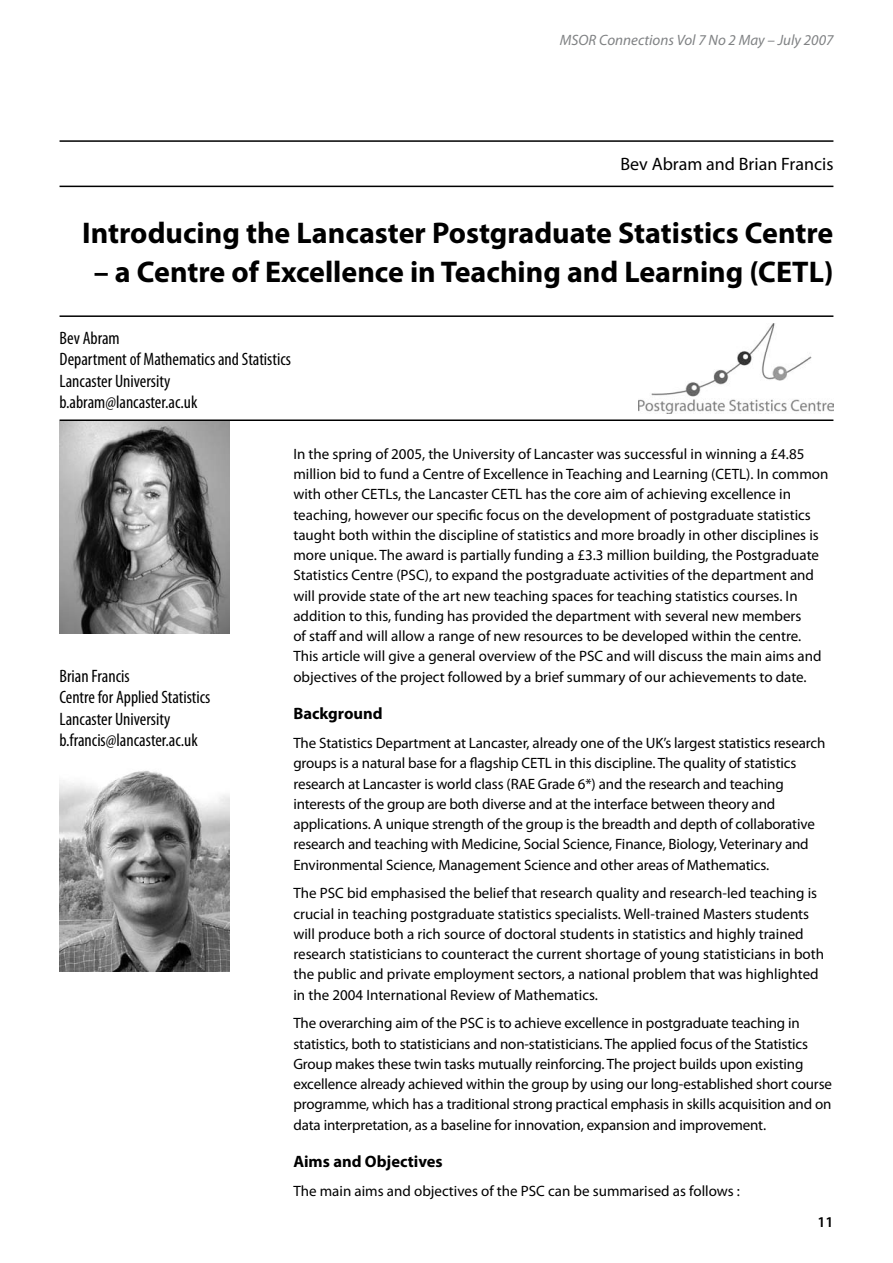
<style>
.page{position:relative;width:893px;height:1263px;background:#fff}
.page>*{position:absolute;margin:0;border:0;box-sizing:border-box;transform-origin:0 0}
.t1{font:700 30px "Myriad Pro";color:#000}
.t2{font:condensed 18px/21.6px "Myriad Pro";color:#000}
.t3{font:18px "Myriad Pro";color:#000}
.t4{font:700 16.5px "Myriad Pro";color:#000}
.t5{font:15px/20.2px "Myriad Pro";letter-spacing:-.005em;color:#000}
.t6{font:italic 15px "Myriad Pro";color:#808284}
.t7{font:600 15px "Myriad Pro";color:#000}
</style>
<div class="page">
<hr style="left:60px;top:140px;width:773px;height:2px;background:#000">
<hr style="left:60px;top:186px;width:773px;height:1px;background:#000">
<hr style="left:60px;top:315px;width:773px;height:2px;background:#000">
<hr style="left:60px;top:419px;width:773px;height:2px;background:#000">
<img style="left:60px;top:421px;width:170px;height:213px">
<img style="left:60px;top:771px;width:170px;height:201px">
<img style="left:639px;top:324px;width:194px;height:90px">
<p class="t6" style="left:560px;top:30px;width:275px">MSOR Connections Vol 7 No 2 May – July 2007</p>
<p class="t3" style="left:620px;top:153px;width:215px">Bev Abram and Brian Francis</p>
<h1 class="t1" style="left:82px;top:214px;width:753px">Introducing the Lancaster Postgraduate Statistics Centre</h1>
<h1 class="t1" style="left:94px;top:253px;width:741px">– a Centre of Excellence in Teaching and Learning (CETL)</h1>
<p class="t2" style="left:60px;top:327px;width:233px">Bev Abram<br>Department of Mathematics and Statistics<br>Lancaster University b.abram@lancaster.ac.uk</p>
<p class="t2" style="left:60px;top:664px;width:152px">Brian Francis<br>Centre for Applied Statistics<br>Lancaster University b.francis@lancaster.ac.uk</p>
<p class="t5" style="left:293px;top:443px;width:537px">In the spring of 2005, the University of Lancaster was successful in winning a £4.85 million bid to fund a Centre of Excellence in Teaching and Learning (CETL). In common with other CETLs, the Lancaster CETL has the core aim of achieving excellence in teaching, however our specific focus on the development of postgraduate statistics taught both within the discipline of statistics and more broadly in other disciplines is more unique. The award is partially funding a £3.3 million building, the Postgraduate Statistics Centre (PSC), to expand the postgraduate activities of the department and will provide state of the art new teaching spaces for teaching statistics courses. In addition to this, funding has provided the department with several new members<br>of staff and will allow a range of new resources to be developed within the centre.<br>This article will give a general overview of the PSC and will discuss the main aims and objectives of the project followed by a brief summary of our achievements to date.</p>
<p class="t4" style="left:293px;top:703px;width:91px">Background</p>
<p class="t5" style="left:293px;top:733px;width:533px">The Statistics Department at Lancaster, already one of the UK’s largest statistics research groups is a natural base for a flagship CETL in this discipline. The quality of statistics research at Lancaster is world class (RAE Grade 6*) and the research and teaching interests of the group are both diverse and at the interface between theory and applications. A unique strength of the group is the breadth and depth of collaborative research and teaching with Medicine, Social Science, Finance, Biology, Veterinary and Environmental Science, Management Science and other areas of Mathematics.</p>
<p class="t5" style="left:293px;top:883px;width:532px">The PSC bid emphasised the belief that research quality and research-led teaching is crucial in teaching postgraduate statistics specialists. Well-trained Masters students will produce both a rich source of doctoral students in statistics and highly trained research statisticians to counteract the current shortage of young statisticians in both the public and private employment sectors, a national problem that was highlighted in the 2004 International Review of Mathematics.</p>
<p class="t5" style="left:293px;top:1013px;width:540px">The overarching aim of the PSC is to achieve excellence in postgraduate teaching in statistics, both to statisticians and non-statisticians. The applied focus of the Statistics Group makes these twin tasks mutually reinforcing. The project builds upon existing excellence already achieved within the group by using our long-established short course programme, which has a traditional strong practical emphasis in skills acquisition and on data interpretation, as a baseline for innovation, expansion and improvement.</p>
<p class="t4" style="left:293px;top:1151px;width:151px">Aims and Objectives</p>
<p class="t5" style="left:293px;top:1181px;width:448px">The main aims and objectives of the PSC can be summarised as follows :</p>
<p class="t7" style="left:817px;top:1213px;width:18px">11</p>
</div>
